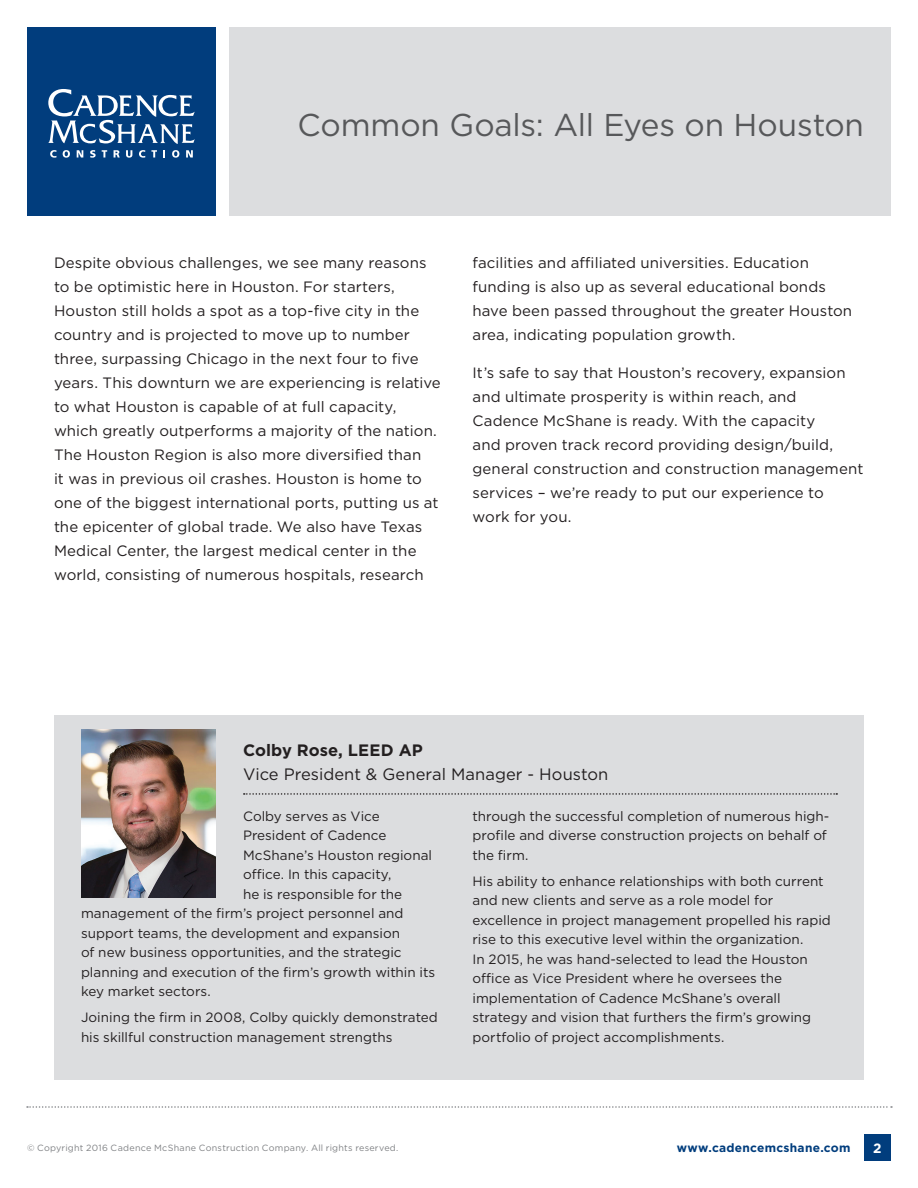
<style>
.page{position:relative;width:918px;height:1188px;background:#fff}
.page>*{position:absolute;margin:0;border:0;box-sizing:border-box;transform-origin:0 0}
.t1{font:31.5px "Gotham";letter-spacing:-.005em;color:#57585a}
.t2{font:16.5px "Gotham";letter-spacing:.005em;color:#231f20}
.t3{font:700 16.5px "Gotham";letter-spacing:.005em;color:#231f20}
.t4{font:15px/24px "Gotham";letter-spacing:.005em;color:#231f20}
.t5{font:13.5px/19.5px "Gotham";color:#231f20}
.t6{font:700 13.5px "Gotham";color:#fff}
.t7{font:700 12px "Gotham";letter-spacing:.02em;color:#013d7d}
.t8{font:9px "Gotham";letter-spacing:.03em;color:#808285}
</style>
<div class="page">
<svg style="left:27px;top:1106px;width:865px;height:2px"></svg>
<div style="left:27px;top:27px;width:189px;height:189px;background:#013d7d"></div>
<svg style="left:48px;top:89px;width:147px;height:55px"></svg>
<svg style="left:50px;top:150px;width:7px;height:8px"></svg>
<svg style="left:63px;top:150px;width:7px;height:8px"></svg>
<svg style="left:77px;top:150px;width:6px;height:8px"></svg>
<svg style="left:90px;top:150px;width:6px;height:8px"></svg>
<svg style="left:102px;top:150px;width:5px;height:8px"></svg>
<svg style="left:114px;top:150px;width:6px;height:8px"></svg>
<svg style="left:126px;top:150px;width:6px;height:8px"></svg>
<svg style="left:139px;top:150px;width:6px;height:8px"></svg>
<svg style="left:151px;top:150px;width:6px;height:8px"></svg>
<svg style="left:163px;top:150px;width:2px;height:8px"></svg>
<svg style="left:172px;top:150px;width:7px;height:8px"></svg>
<svg style="left:186px;top:150px;width:7px;height:8px"></svg>
<div style="left:230px;top:27px;width:661px;height:189px;background:#dcdddf"></div>
<div style="left:864px;top:1134px;width:27px;height:27px;background:#013d7d"></div>
<div style="left:54px;top:716px;width:810px;height:364px;background:#dcdddf"></div>
<svg style="left:244px;top:793px;width:593px;height:2px"></svg>
<img style="left:81px;top:729px;width:135px;height:169px">
<h1 class="t1" style="left:297px;top:105px;width:568px">Common Goals: All Eyes on Houston</h1>
<p class="t4" style="left:54px;top:251px;width:388px">Despite obvious challenges, we see many reasons to be optimistic here in Houston. For starters, Houston still holds a spot as a top-five city in the country and is projected to move up to number three, surpassing Chicago in the next four to five years. This downturn we are experiencing is relative to what Houston is capable of at full capacity, which greatly outperforms a majority of the nation.<br>The Houston Region is also more diversified than<br>it was in previous oil crashes. Houston is home to one of the biggest international ports, putting us at the epicenter of global trade. We also have Texas Medical Center, the largest medical center in the world, consisting of numerous hospitals, research</p>
<p class="t4" style="left:472px;top:251px;width:381px">facilities and affiliated universities. Education funding is also up as several educational bonds have been passed throughout the greater Houston area, indicating population growth.</p>
<p class="t4" style="left:472px;top:360px;width:392px">It’s safe to say that Houston’s recovery, expansion and ultimate prosperity is within reach, and Cadence McShane is ready. With the capacity<br>and proven track record providing design/build, general construction and construction management services – we’re ready to put our experience to work for you.</p>
<p class="t3" style="left:243px;top:739px;width:181px">Colby Rose, LEED AP</p>
<p class="t2" style="left:243px;top:763px;width:367px">Vice President &amp; General Manager - Houston</p>
<p class="t5" style="left:243px;top:806px;width:138px">Colby serves as Vice</p>
<p class="t5" style="left:243px;top:825px;width:145px">President of Cadence</p>
<p class="t5" style="left:243px;top:845px;width:191px">McShane’s Houston regional</p>
<p class="t5" style="left:243px;top:864px;width:150px">office. In this capacity,</p>
<p class="t5" style="left:243px;top:884px;width:161px">he is responsible for the</p>
<p class="t5" style="left:81px;top:903px;width:324px">management of the firm’s project personnel and</p>
<p class="t5" style="left:81px;top:923px;width:321px">support teams, the development and expansion</p>
<p class="t5" style="left:81px;top:942px;width:322px">of new business opportunities, and the strategic</p>
<p class="t5" style="left:81px;top:962px;width:356px">planning and execution of the firm’s growth within its</p>
<p class="t5" style="left:81px;top:981px;width:131px">key market sectors.</p>
<p class="t5" style="left:81px;top:1008px;width:358px">Joining the firm in 2008, Colby quickly demonstrated his skillful construction management strengths</p>
<p class="t5" style="left:472px;top:806px;width:358px">through the successful completion of numerous high&shy;profile and diverse construction projects on behalf of the firm.</p>
<p class="t5" style="left:472px;top:871px;width:360px">His ability to enhance relationships with both current and new clients and serve as a role model for excellence in project management propelled his rapid rise to this executive level within the organization.<br>In 2015, he was hand-selected to lead the Houston office as Vice President where he oversees the implementation of Cadence McShane’s overall strategy and vision that furthers the firm’s growing portfolio of project accomplishments.</p>
<p class="t8" style="left:27px;top:1142px;width:373px">© Copyright 2016 Cadence McShane Construction Company. All rights reserved.</p>
<p class="t7" style="left:677px;top:1140px;width:175px">www.cadencemcshane.com</p>
<p class="t6" style="left:873px;top:1139px;width:10px">2</p>
</div>
